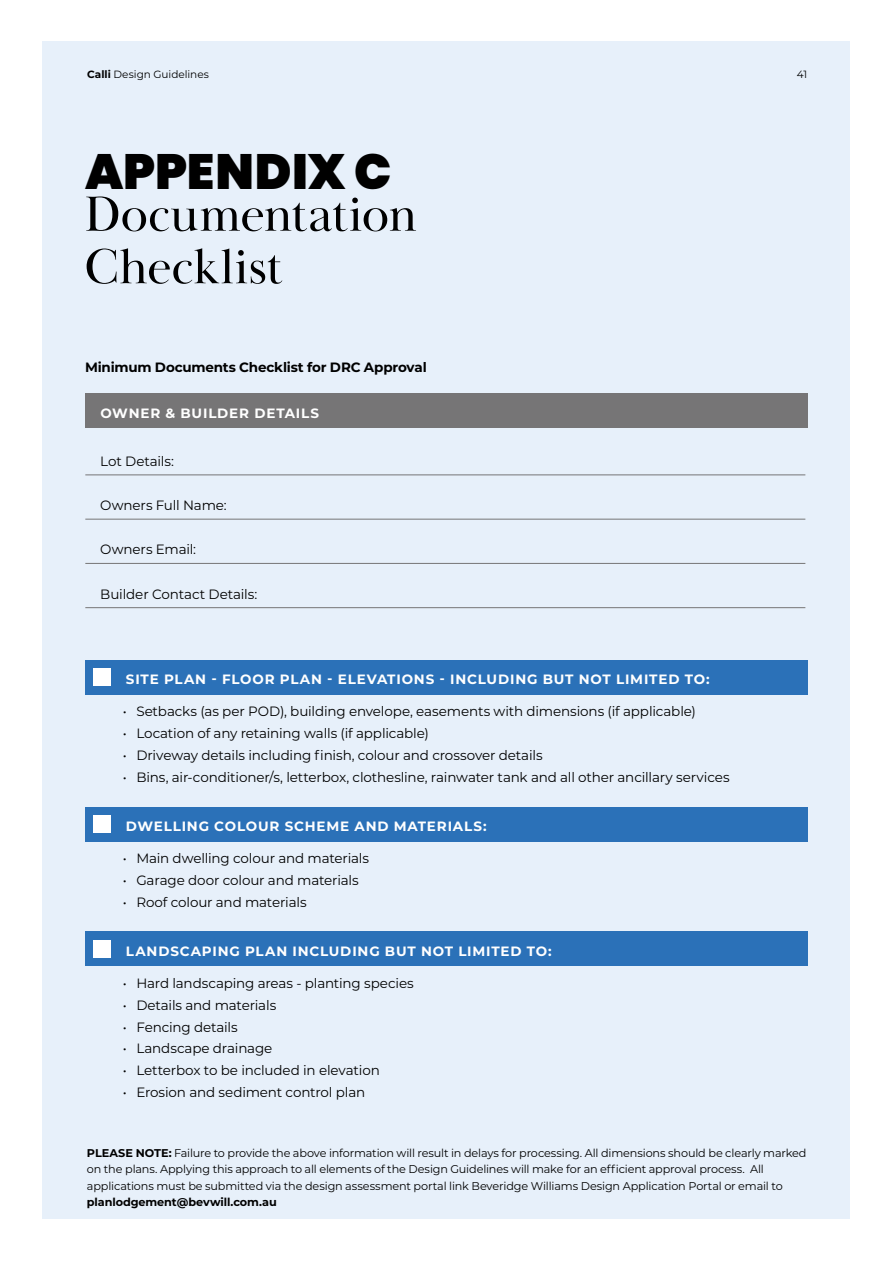
<style>
.page{position:relative;width:893px;height:1263px;background:#fff}
.page>*{position:absolute;margin:0;border:0;box-sizing:border-box;transform-origin:0 0}
.t1{font:51px/52.5px "Baskerville Display PT";letter-spacing:-.005em;color:#000}
.t2{font:900 49.5px "Poppins";color:#000}
.t3{font:13.5px "Montserrat";letter-spacing:-.01em;color:#000}
.t4{font:700 13.5px "Montserrat";letter-spacing:.06em;color:#fff}
.t5{font:700 13.5px "Montserrat";letter-spacing:-.015em;color:#000}
.t6{font:11.25px/16.5px "Montserrat";letter-spacing:-.015em;color:#000}
.t7{font:700 11.25px "Montserrat";letter-spacing:-.005em;color:#000}
.t8{font:10.5px "Montserrat";color:#000}
.s1{font-weight:700}
</style>
<div class="page">
<div style="left:43px;top:41px;width:807px;height:1178px;background:#e7f0fa"></div>
<div style="left:85px;top:393px;width:723px;height:34px;background:#767576"></div>
<div style="left:85px;top:660px;width:723px;height:34px;background:#2b71b8"></div>
<div style="left:85px;top:807px;width:723px;height:34px;background:#2b71b8"></div>
<div style="left:85px;top:932px;width:723px;height:34px;background:#2b71b8"></div>
<hr style="left:85px;top:475px;width:720px;height:1px;background:#767576">
<hr style="left:85px;top:519px;width:720px;height:1px;background:#767576">
<hr style="left:85px;top:563px;width:720px;height:1px;background:#767576">
<hr style="left:85px;top:607px;width:720px;height:1px;background:#767576">
<div style="left:93px;top:668px;width:18px;height:18px;background:#fff"></div>
<div style="left:93px;top:815px;width:18px;height:18px;background:#fff"></div>
<div style="left:93px;top:940px;width:18px;height:18px;background:#fff"></div>
<p class="t8" style="left:87px;top:68px;width:123px"><span class="s1">Calli</span> Design Guidelines</p>
<p class="t8" style="left:797px;top:68px;width:12px">41</p>
<h2 class="t2" style="left:85px;top:143px;width:308px">APPENDIX C</h2>
<h1 class="t1" style="left:84px;top:189px;width:334px">Documentation<br>Checklist</h1>
<p class="t5" style="left:85px;top:357px;width:343px">Minimum Documents Checklist for DRC Approval</p>
<p class="t4" style="left:100px;top:403px;width:220px">OWNER &amp; BUILDER DETAILS</p>
<p class="t3" style="left:100px;top:452px;width:75px">Lot Details:</p>
<p class="t3" style="left:100px;top:496px;width:128px">Owners Full Name:</p>
<p class="t3" style="left:100px;top:540px;width:97px">Owners Email:</p>
<p class="t3" style="left:100px;top:585px;width:158px">Builder Contact Details:</p>
<p class="t4" style="left:126px;top:670px;width:585px">SITE PLAN - FLOOR PLAN - ELEVATIONS - INCLUDING BUT NOT LIMITED TO:</p>
<p class="t3" style="left:123px;top:702px;width:575px">• Setbacks (as per POD), building envelope, easements with dimensions (if applicable)</p>
<p class="t3" style="left:123px;top:724px;width:308px">• Location of any retaining walls (if applicable)</p>
<p class="t3" style="left:123px;top:746px;width:421px">• Driveway details including finish, colour and crossover details</p>
<p class="t3" style="left:123px;top:768px;width:608px">• Bins, air-conditioner/s, letterbox, clothesline, rainwater tank and all other ancillary services</p>
<p class="t4" style="left:126px;top:817px;width:362px">DWELLING COLOUR SCHEME AND MATERIALS:</p>
<p class="t3" style="left:123px;top:849px;width:248px">• Main dwelling colour and materials</p>
<p class="t3" style="left:123px;top:871px;width:237px">• Garage door colour and materials</p>
<p class="t3" style="left:123px;top:893px;width:185px">• Roof colour and materials</p>
<p class="t4" style="left:126px;top:941px;width:427px">LANDSCAPING PLAN INCLUDING BUT NOT LIMITED TO:</p>
<p class="t3" style="left:123px;top:974px;width:292px">• Hard landscaping areas - planting species</p>
<p class="t3" style="left:123px;top:996px;width:155px">• Details and materials</p>
<p class="t3" style="left:123px;top:1018px;width:116px">• Fencing details</p>
<p class="t3" style="left:123px;top:1039px;width:151px">• Landscape drainage</p>
<p class="t3" style="left:123px;top:1061px;width:259px">• Letterbox to be included in elevation</p>
<p class="t3" style="left:123px;top:1083px;width:244px">• Erosion and sediment control plan</p>
<p class="t6" style="left:87px;top:1144px;width:721px"><span class="s1">PLEASE NOTE:</span> Failure to provide the above information will result in delays for processing. All dimensions should be clearly marked on the plans. Applying this approach to all elements of the Design Guidelines will make for an efficient approval process. All applications must be submitted via the design assessment portal link Beveridge Williams Design Application Portal or email to</p>
<p class="t7" style="left:87px;top:1194px;width:191px">planlodgement@bevwill.com.au</p>
</div>
